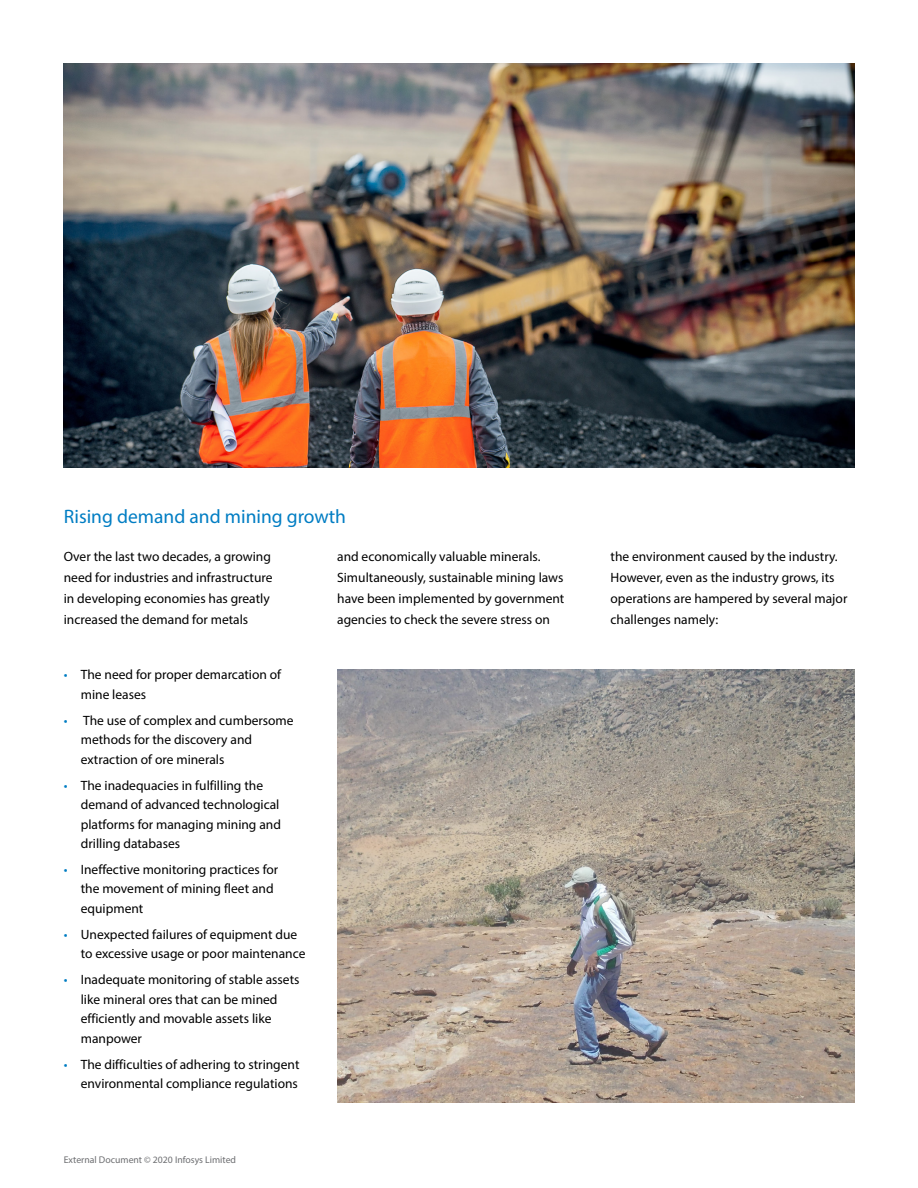
<style>
.page{position:relative;width:918px;height:1188px;background:#fff}
.page>*{position:absolute;margin:0;border:0;box-sizing:border-box;transform-origin:0 0}
.t1{font:19.5px "Myriad Pro";color:#007dc3}
.t2{font:13.5px/19.5px "Myriad Pro";color:#000}
.t3{font:9.75px "Myriad Pro";color:#6d6e71}
.s1{color:#007dc3}
</style>
<div class="page">
<img style="left:64px;top:64px;width:790px;height:404px">
<img style="left:337px;top:669px;width:517px;height:434px">
<h1 class="t1" style="left:64px;top:504px;width:284px">Rising demand and mining growth</h1>
<p class="t2" style="left:64px;top:546px;width:210px;line-height:21px">Over the last two decades, a growing need for industries and infrastructure in developing economies has greatly increased the demand for metals</p>
<p class="t2" style="left:337px;top:546px;width:229px;line-height:21px">and economically valuable minerals.<br>Simultaneously, sustainable mining laws have been implemented by government agencies to check the severe stress on</p>
<p class="t2" style="left:611px;top:546px;width:238px;line-height:21px">the environment caused by the industry.<br>However, even as the industry grows, its operations are hampered by several major challenges namely:</p>
<p class="t2" style="left:81px;top:665px;width:202px;text-indent:-17px"><span class="s1">•</span> The need for proper demarcation of mine leases</p>
<p class="t2" style="left:81px;top:710px;width:214px;text-indent:-17px"><span class="s1">•</span> The use of complex and cumbersome methods for the discovery and extraction of ore minerals</p>
<p class="t2" style="left:81px;top:775px;width:202px;text-indent:-17px"><span class="s1">•</span> The inadequacies in fulfilling the demand of advanced technological platforms for managing mining and drilling databases</p>
<p class="t2" style="left:81px;top:859px;width:199px;text-indent:-17px"><span class="s1">•</span> Ineffective monitoring practices for the movement of mining fleet and equipment</p>
<p class="t2" style="left:81px;top:924px;width:226px;text-indent:-17px"><span class="s1">•</span> Unexpected failures of equipment due to excessive usage or poor maintenance</p>
<p class="t2" style="left:81px;top:970px;width:220px;text-indent:-17px"><span class="s1">•</span> Inadequate monitoring of stable assets like mineral ores that can be mined efficiently and movable assets like manpower</p>
<p class="t2" style="left:64px;top:1054px;width:237px;text-align:right"><span class="s1">•</span> The difficulties of adhering to stringent environmental compliance regulations</p>
<p class="t3" style="left:64px;top:1154px;width:174px">External Document © 2020 Infosys Limited</p>
</div>
